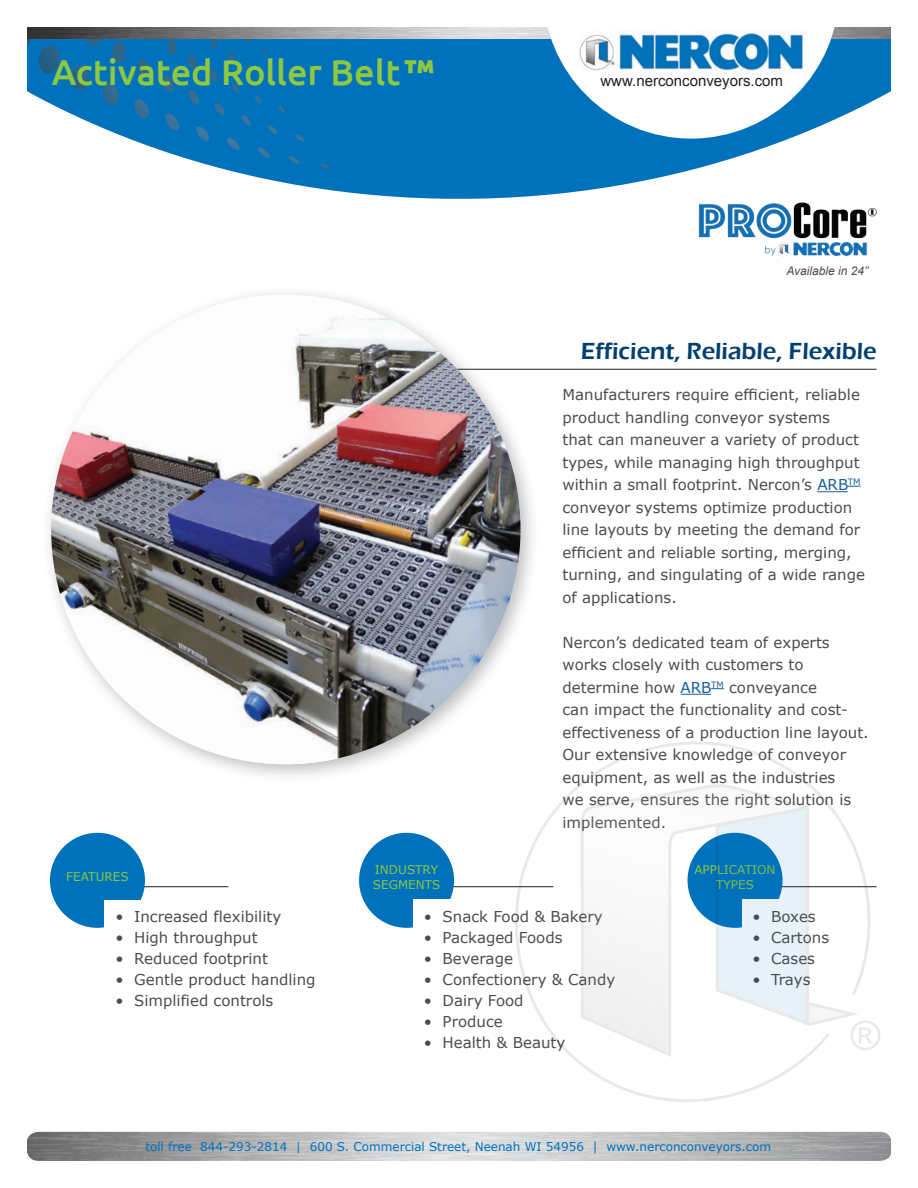
<style>
.page{position:relative;width:918px;height:1188px;background:#fff}
.page>*{position:absolute;margin:0;border:0;box-sizing:border-box;transform-origin:0 0}
.t1{font:500 36px "Ubuntu";color:#8ec740}
.t2{font:600 24px "Eras ITC";color:#004071}
.t3{font:15px/22.5px "Verdana";color:#4b4c4d}
.t4{font:15px "Arial";color:#231f20}
.t5{font:12px "Verdana";color:#0072bc}
.t6{font:12px/15px "Verdana";color:#8ec740;text-align:center}
.t7{font:italic 12px "Arial";color:#4b4c4d}
.s1{font-weight:700;font-style:italic}
.s2{color:#175d9e}
</style>
<div class="page">
<img style="left:27px;top:1132px;width:864px;height:29px">
<svg style="left:209px;top:39px;width:682px;height:160px;fill:#0072bc"></svg>
<svg style="left:27px;top:39px;width:278px;height:126px"></svg>
<svg style="left:320px;top:163px;width:11px;height:7px"></svg>
<img style="left:27px;top:27px;width:864px;height:12px">
<svg style="left:543px;top:27px;width:296px;height:112px"></svg>
<img style="left:576px;top:31px;width:232px;height:43px">
<hr style="left:817px;top:491px;width:31px;height:1px;background:#175d9e">
<svg style="left:848px;top:486px;width:13px;height:1px"></svg>
<hr style="left:681px;top:694px;width:30px;height:1px;background:#175d9e">
<svg style="left:711px;top:688px;width:13px;height:1px"></svg>
<hr style="left:239px;top:369px;width:638px;height:1px;background:#231f20">
<hr style="left:52px;top:886px;width:176px;height:1px;background:#231f20">
<hr style="left:377px;top:886px;width:177px;height:1px;background:#231f20">
<div style="left:359px;top:833px;width:95px;height:95px;background:#0072bc;border-radius:50%"></div>
<div style="left:414px;top:900px;width:153px;height:135px;background:#fff"></div>
<div style="left:50px;top:833px;width:95px;height:95px;background:#0072bc;border-radius:50%"></div>
<div style="left:105px;top:900px;width:36px;height:30px;background:#fff"></div>
<svg style="left:514px;top:742px;width:316px;height:360px"></svg>
<svg style="left:579px;top:782px;width:233px;height:277px"></svg>
<svg style="left:714px;top:805px;width:166px;height:245px"></svg>
<svg style="left:579px;top:810px;width:95px;height:33px"></svg>
<div style="left:41px;top:284px;width:500px;height:500px;background:#231f20;opacity:.3"></div>
<img style="left:51px;top:295px;width:470px;height:469px;border-radius:235px">
<img style="left:698px;top:202px;width:179px;height:54px">
<h1 class="t1" style="left:52px;top:50px;width:381px">Activated Roller Belt<span class="s1">™</span></h1>
<p class="t4" style="left:600px;top:71px;width:184px">www.nerconconveyors.com</p>
<p class="t7" style="left:787px;top:263px;width:83px">Available in 24”</p>
<h2 class="t2" style="left:581px;top:337px;width:297px">Efficient, Reliable, Flexible</h2>
<p class="t6" style="left:66px;top:869px;width:64px">FEATURES</p>
<p class="t3" style="left:115px;top:905px;width:167px">• Increased flexibility</p>
<p class="t3" style="left:115px;top:926px;width:144px">• High throughput</p>
<p class="t3" style="left:115px;top:947px;width:154px">• Reduced footprint</p>
<p class="t3" style="left:115px;top:968px;width:202px">• Gentle product handling</p>
<p class="t3" style="left:115px;top:989px;width:159px">• Simplified controls</p>
<p class="t3" style="left:563px;top:384px;width:304px">Manufacturers require efficient, reliable product handling conveyor systems<br>that can maneuver a variety of product types, while managing high throughput within a small footprint. Nercon’s <span class="s2">ARB</span><sup>TM </sup>conveyor systems optimize production line layouts by meeting the demand for efficient and reliable sorting, merging, turning, and singulating of a wide range of applications.</p>
<p class="t3" style="left:563px;top:631px;width:308px">Nercon’s dedicated team of experts works closely with customers to determine how <span class="s2">ARB</span><sup>TM</sup> conveyance<br>can impact the functionality and cost&shy;effectiveness of a production line layout.<br>Our extensive knowledge of conveyor equipment, as well as the industries<br>we serve, ensures the right solution is implemented.</p>
<p class="t6" style="left:694px;top:862px;width:83px">APPLICATION<br>TYPES</p>
<p class="t3" style="left:752px;top:905px;width:65px">• Boxes</p>
<p class="t3" style="left:752px;top:926px;width:78px">• Cartons</p>
<p class="t3" style="left:752px;top:947px;width:64px">• Cases</p>
<p class="t3" style="left:752px;top:968px;width:60px">• Trays</p>
<p class="t6" style="left:373px;top:862px;width:69px;text-align:left">INDUSTRY<br>SEGMENTS</p>
<p class="t3" style="left:424px;top:905px;width:180px">• Snack Food &amp; Bakery</p>
<p class="t3" style="left:424px;top:926px;width:140px">• Packaged Foods</p>
<p class="t3" style="left:424px;top:947px;width:91px">• Beverage</p>
<p class="t3" style="left:424px;top:968px;width:193px">• Confectionery &amp; Candy</p>
<p class="t3" style="left:424px;top:989px;width:101px">• Dairy Food</p>
<p class="t3" style="left:424px;top:1010px;width:80px">• Produce</p>
<p class="t3" style="left:424px;top:1031px;width:143px">• Health &amp; Beauty</p>
<p class="t5" style="left:145px;top:1138px;width:627px">toll free 844-293-2814 | 600 S. Commercial Street, Neenah WI 54956 | www.nerconconveyors.com</p>
</div>
